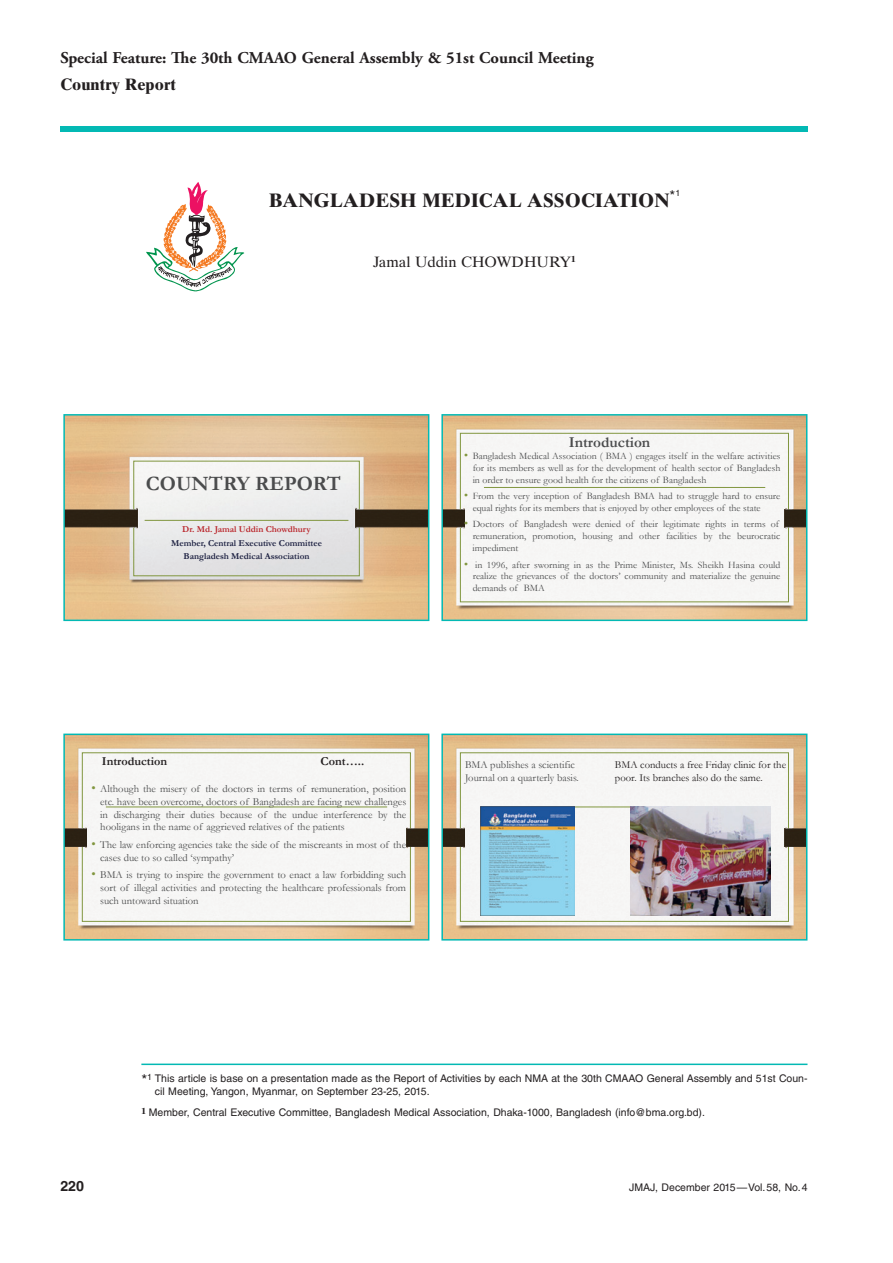
<style>
.page{position:relative;width:893px;height:1263px;background:#fff}
.page>*{position:absolute;margin:0;border:0;box-sizing:border-box;transform-origin:0 0}
.t1{font:700 20.55px "Garamond";color:#4b4c4d}
.t2{font:700 19.5px "Times Ten LT Std";color:#231f20}
.t3{font:700 16.5px "Adobe Garamond Pro";color:#231f20}
.t4{font:700 16.5px "Times Ten LT Std";color:#231f20}
.t5{font:700 15.15px "Garamond";color:#4b4c4d}
.t6{font:15px "Times Ten LT Std";color:#231f20}
.t7{font:700 14.25px "Helvetica LT Std";color:#231f20}
.t8{font:700 12.15px "Garamond";color:#231f20}
.t9{font:10.65px/12.8px "Garamond";color:#4b4c4d;text-align:justify}
.t10{font:10.65px/12.8px "Garamond";color:#231f20}
.t11{font:10.5px/13.5px "Helvetica LT Std";color:#231f20}
.t12{font:9.9px/11.9px "Garamond";color:#4b4c4d;text-align:justify}
.t13{font:700 9.15px/13.2px "Garamond";color:#1c2041;text-align:center}
.t14{font:700 9.15px "Garamond";color:#ba272d}
.s1{font-size:15px}
</style>
<div class="page">
<img style="left:66px;top:417px;width:360px;height:201px">
<div style="left:133px;top:461px;width:227px;height:115px;border:1px solid #81963f"></div>
<img style="left:66px;top:509px;width:72px;height:18px">
<img style="left:355px;top:509px;width:71px;height:18px">
<hr style="left:145px;top:520px;width:203px;height:1px;background:#81963f">
<div style="left:63px;top:414px;width:366px;height:207px;border:2px solid #03b9b4"></div>
<img style="left:444px;top:417px;width:360px;height:201px">
<div style="left:460px;top:433px;width:329px;height:169px;border:1px solid #81963f"></div>
<img style="left:444px;top:509px;width:21px;height:18px">
<img style="left:784px;top:509px;width:20px;height:18px">
<hr style="left:484px;top:487px;width:281px;height:1px;background:#81963f">
<div style="left:441px;top:414px;width:366px;height:207px;border:2px solid #03b9b4"></div>
<img style="left:66px;top:737px;width:360px;height:201px">
<div style="left:82px;top:753px;width:329px;height:169px;border:1px solid #81963f"></div>
<img style="left:66px;top:829px;width:21px;height:18px">
<img style="left:406px;top:829px;width:20px;height:18px">
<hr style="left:106px;top:807px;width:281px;height:1px;background:#81963f">
<div style="left:63px;top:734px;width:366px;height:207px;border:2px solid #03b9b4"></div>
<img style="left:444px;top:737px;width:360px;height:201px">
<div style="left:460px;top:753px;width:329px;height:169px;border:1px solid #81963f"></div>
<img style="left:444px;top:829px;width:21px;height:18px">
<img style="left:784px;top:829px;width:20px;height:18px">
<hr style="left:484px;top:807px;width:281px;height:1px;background:#81963f">
<img style="left:630px;top:806px;width:140px;height:110px">
<img style="left:481px;top:806px;width:94px;height:110px">
<div style="left:441px;top:734px;width:366px;height:207px;border:2px solid #03b9b4"></div>
<svg style="left:146px;top:182px;width:99px;height:110px"></svg>
<div style="left:60px;top:126px;width:747px;height:6px;background:#03b9b4"></div>
<hr style="left:141px;top:1064px;width:666px;height:1px;background:#03b9b4">
<svg style="left:92px;top:872px;width:3px;height:4px"></svg>
<h3 class="t3" style="left:60px;top:48px;width:535px">Special Feature: The 30th CMAAO General Assembly &amp; 51st Council Meeting</h3>
<h3 class="t4" style="left:60px;top:75px;width:117px">Country Report</h3>
<h2 class="t2" style="left:269px;top:189px;width:413px">BANGLADESH MEDICAL ASSOCIATION<sup>*</sup><sup>1</sup></h2>
<h3 class="t6" style="left:373px;top:253px;width:204px">Jamal Uddin CHOWDHURY<sup>1</sup></h3>
<h1 class="t1" style="left:146px;top:472px;width:196px">COUNTRY REPORT</h1>
<p class="t14" style="left:182px;top:524px;width:130px">Dr. Md. Jamal Uddin Chowdhury</p>
<p class="t13" style="left:171px;top:536px;width:152px">Member, Central Executive Committee<br>Bangladesh Medical Association</p>
<h3 class="t5" style="left:569px;top:434px;width:83px">Introduction</h3>
<p class="t12" style="left:473px;top:450px;width:309px">Bangladesh Medical Association ( BMA ) engages itself in the welfare activities for its members as well as for the development of health sector of Bangladesh in order to ensure good health for the citizens of Bangladesh</p>
<p class="t12" style="left:473px;top:490px;width:309px">From the very inception of Bangladesh BMA had to struggle hard to ensure equal rights for its members that is enjoyed by other employees of the state</p>
<p class="t12" style="left:473px;top:518px;width:309px;text-align:left">Doctors of Bangladesh were denied of their legitimate rights in terms of remuneration, promotion, housing and other facilities by the beurocratic impediment</p>
<p class="t12" style="left:473px;top:559px;width:309px">in 1996, after sworning in as the Prime Minister, Ms. Sheikh Hasina could realize the grievances of the doctors’ community and materialize the genuine demands of BMA</p>
<p class="t8" style="left:102px;top:755px;width:67px">Introduction</p>
<p class="t8" style="left:321px;top:755px;width:45px">Cont…..</p>
<p class="t9" style="left:465px;top:758px;width:115px">BMA publishes a scientific<br>Journal on a quarterly basis.</p>
<p class="t10" style="left:615px;top:758px;width:173px">BMA conducts a free Friday clinic for the poor. Its branches also do the same.</p>
<p class="t9" style="left:100px;top:783px;width:308px">Although the misery of the doctors in terms of remuneration, position etc. have been overcome, doctors of Bangladesh are facing new challenges in discharging their duties because of the undue interference by the hooligans in the name of aggrieved relatives of the patients</p>
<p class="t9" style="left:100px;top:838px;width:307px">The law enforcing agencies take the side of the miscreants in most of the cases due to so called ‘sympathy’</p>
<p class="t9" style="left:100px;top:869px;width:308px">BMA is trying to inspire the government to enact a law forbidding such sort of illegal activities and protecting the healthcare professionals from such untoward situation</p>
<p class="t11" style="left:155px;top:1072px;width:654px;text-indent:-14px"><span class="s1">*</span><sup>1</sup> This article is base on a presentation made as the Report of Activities by each NMA at the 30th CMAAO General Assembly and 51st Coun&shy;cil Meeting, Yangon, Myanmar, on September 23-25, 2015.</p>
<p class="t11" style="left:141px;top:1107px;width:565px"><sup>1</sup> Member, Central Executive Committee, Bangladesh Medical Association, Dhaka-1000, Bangladesh (info@bma.org.bd).</p>
<h3 class="t7" style="left:60px;top:1178px;width:25px">220</h3>
<p class="t11" style="left:629px;top:1182px;width:180px">JMAJ, December 2015—Vol.58, No.4</p>
</div>
